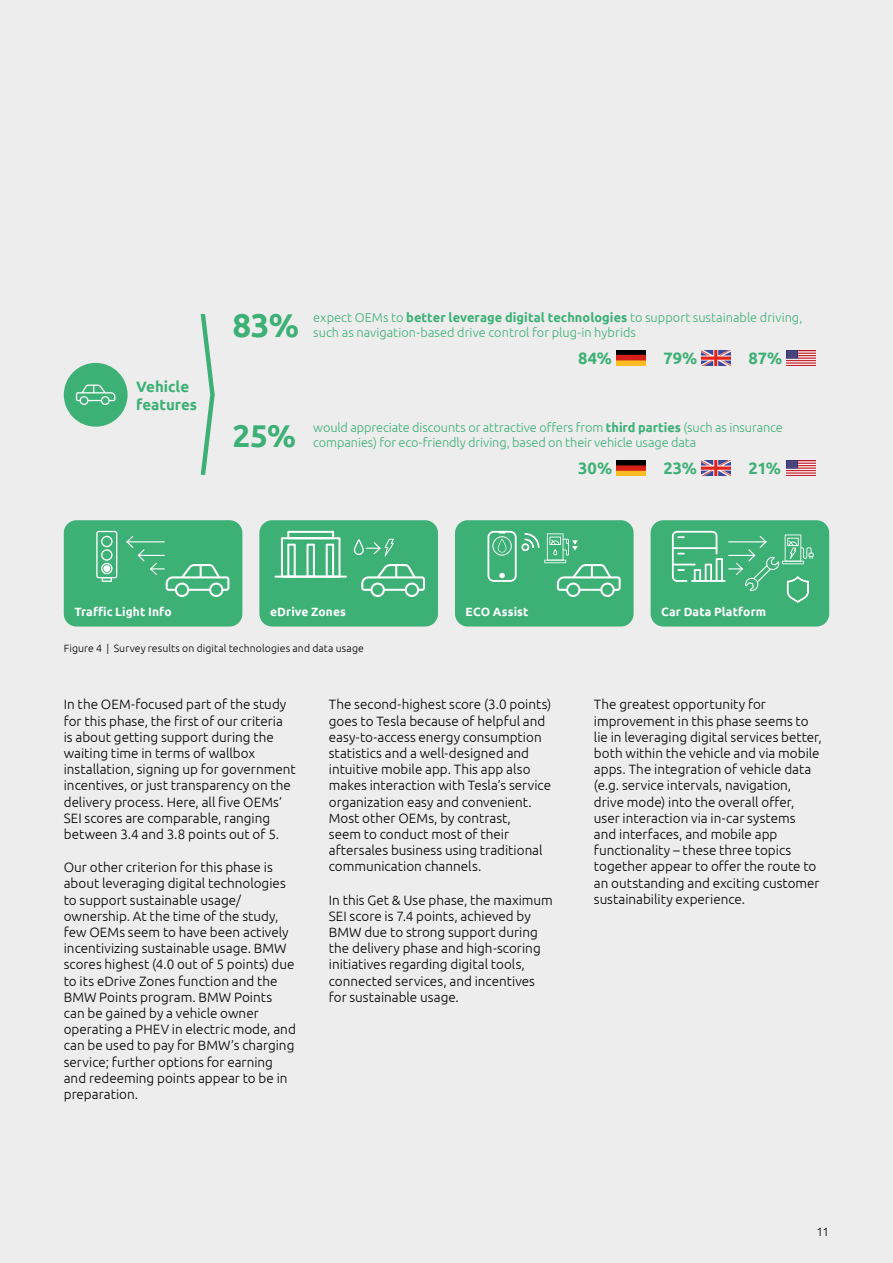
<style>
.page{position:relative;width:893px;height:1263px;background:#ededed}
.page>*{position:absolute;margin:0;border:0;box-sizing:border-box;transform-origin:0 0}
.t1{font:700 33px "Ubuntu";color:#3db076}
.t2{font:700 31.5px "Ubuntu";color:#3db076}
.t3{font:700 16.5px "Ubuntu";color:#3db076}
.t4{font:700 15px/18px "Ubuntu";color:#3db076}
.t5{font:300 13.5px/16.2px "Ubuntu";color:#000}
.t6{font:300 12.75px/15.3px "Ubuntu";letter-spacing:-.005em;color:#3db076}
.t7{font:700 12px "Ubuntu";letter-spacing:.01em;color:#fff}
.t8{font:300 12px "Ubuntu";color:#000}
.t9{font:300 10.5px "Ubuntu";letter-spacing:.01em;color:#000}
.s1{font-weight:700}
</style>
<div class="page">
<img style="left:702px;top:350px;width:28px;height:15px">
<img style="left:617px;top:350px;width:28px;height:15px">
<img style="left:787px;top:350px;width:28px;height:15px">
<img style="left:702px;top:461px;width:28px;height:15px">
<img style="left:617px;top:461px;width:28px;height:15px">
<img style="left:787px;top:461px;width:28px;height:15px">
<div style="left:64px;top:363px;width:64px;height:64px;background:#3db076;border-radius:50%"></div>
<svg style="left:201px;top:314px;width:14px;height:161px"></svg>
<svg style="left:76px;top:385px;width:39px;height:20px"></svg>
<div style="left:64px;top:520px;width:178px;height:106px;background:#3db076;border-radius:13px"></div>
<div style="left:259px;top:520px;width:179px;height:106px;background:#3db076;border-radius:13px"></div>
<div style="left:651px;top:520px;width:178px;height:106px;background:#3db076;border-radius:13px"></div>
<div style="left:455px;top:520px;width:179px;height:106px;background:#3db076;border-radius:13px"></div>
<svg style="left:96px;top:531px;width:21px;height:51px"></svg>
<div style="left:103px;top:565px;width:7px;height:7px;background:#fff;border-radius:50%"></div>
<svg style="left:361px;top:564px;width:64px;height:33px"></svg>
<hr style="left:275px;top:576px;width:72px;height:2px;background:#fff">
<svg style="left:281px;top:531px;width:59px;height:47px"></svg>
<svg style="left:126px;top:536px;width:103px;height:61px"></svg>
<svg style="left:672px;top:531px;width:142px;height:72px"></svg>
<svg style="left:487px;top:531px;width:52px;height:51px"></svg>
<hr style="left:544px;top:560px;width:22px;height:3px;background:#fff">
<svg style="left:547px;top:533px;width:74px;height:64px"></svg>
<svg style="left:354px;top:539px;width:40px;height:17px"></svg>
<p class="t4" style="left:136px;top:377px;width:63px">Vehicle features</p>
<h1 class="t1" style="left:232px;top:306px;width:68px">83%</h1>
<p class="t6" style="left:313px;top:309px;width:491px">expect OEMs to <span class="s1">better leverage digital technologies</span> to support sustainable driving, such as navigation-based drive control for plug-in hybrids</p>
<p class="t3" style="left:578px;top:348px;width:35px">84%</p>
<p class="t3" style="left:663px;top:348px;width:35px">79%</p>
<p class="t3" style="left:748px;top:348px;width:35px">87%</p>
<h2 class="t2" style="left:232px;top:417px;width:65px">25%</h2>
<p class="t6" style="left:313px;top:419px;width:471px">would appreciate discounts or attractive offers from <span class="s1">third parties</span> (such as insurance companies) for eco-friendly driving, based on their vehicle usage data</p>
<p class="t3" style="left:578px;top:458px;width:35px">30%</p>
<p class="t3" style="left:663px;top:458px;width:35px">23%</p>
<p class="t3" style="left:748px;top:458px;width:34px">21%</p>
<p class="t7" style="left:74px;top:604px;width:99px">Traffic Light Info</p>
<p class="t7" style="left:270px;top:604px;width:78px">eDrive Zones</p>
<p class="t7" style="left:466px;top:604px;width:64px">ECO Assist</p>
<p class="t7" style="left:661px;top:604px;width:106px">Car Data Platform</p>
<p class="t9" style="left:64px;top:642px;width:302px">Figure 4 | Survey results on digital technologies and data usage</p>
<p class="t5" style="left:64px;top:696px;width:233px">In the OEM-focused part of the study for this phase, the first of our criteria<br>is about getting support during the waiting time in terms of wallbox installation, signing up for government incentives, or just transparency on the delivery process. Here, all five OEMs’ SEI scores are comparable, ranging between 3.4 and 3.8 points out of 5.</p>
<p class="t5" style="left:64px;top:859px;width:234px">Our other criterion for this phase is about leveraging digital technologies to support sustainable usage/ ownership. At the time of the study, few OEMs seem to have been actively incentivizing sustainable usage. BMW scores highest (4.0 out of 5 points) due to its eDrive Zones function and the BMW Points program. BMW Points can be gained by a vehicle owner operating a PHEV in electric mode, and can be used to pay for BMW’s charging service; further options for earning and redeeming points appear to be in preparation.</p>
<p class="t5" style="left:329px;top:696px;width:224px">The second-highest score (3.0 points) goes to Tesla because of helpful and easy-to-access energy consumption statistics and a well-designed and intuitive mobile app. This app also makes interaction with Tesla’s service organization easy and convenient.<br>Most other OEMs, by contrast,<br>seem to conduct most of their aftersales business using traditional communication channels.</p>
<p class="t5" style="left:329px;top:891px;width:226px">In this Get &amp; Use phase, the maximum SEI score is 7.4 points, achieved by BMW due to strong support during the delivery phase and high-scoring initiatives regarding digital tools, connected services, and incentives for sustainable usage.</p>
<p class="t5" style="left:594px;top:696px;width:229px">The greatest opportunity for improvement in this phase seems to lie in leveraging digital services better, both within the vehicle and via mobile apps. The integration of vehicle data (e.g. service intervals, navigation, drive mode) into the overall offer, user interaction via in-car systems<br>and interfaces, and mobile app functionality – these three topics together appear to offer the route to an outstanding and exciting customer sustainability experience.</p>
<p class="t8" style="left:817px;top:1224px;width:14px">11</p>
</div>
